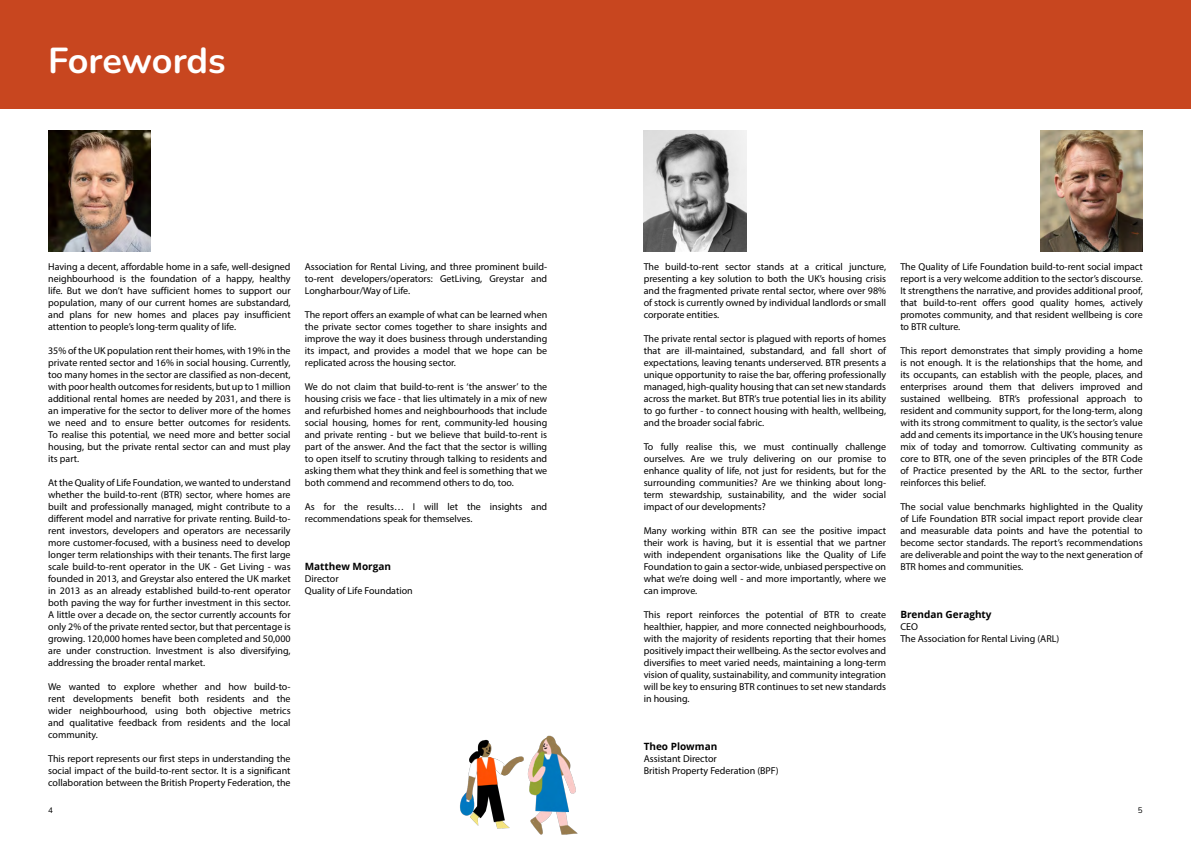
<style>
.page{position:relative;width:1191px;height:842px;background:#fff}
.page>*{position:absolute;margin:0;border:0;box-sizing:border-box;transform-origin:0 0}
.t1{font:700 36px "Nunito";letter-spacing:-.01em;color:#fff}
.t2{font:10px/12px "Myriad Pro";color:#000;text-align:justify}
.t3{font:700 10px "Open Sans";color:#000}
.t4{font:8px "Nunito";color:#000}
</style>
<div class="page">
<div style="left:0;top:0;width:1191px;height:109px;background:#c8461f"></div>
<img style="left:1040px;top:131px;width:102px;height:121px">
<img style="left:643px;top:131px;width:103px;height:121px">
<img style="left:48px;top:131px;width:103px;height:121px">
<img style="left:460px;top:735px;width:118px;height:100px">
<h1 class="t1" style="left:48px;top:35px;width:179px">Forewords</h1>
<p class="t2" style="left:48px;top:261px;width:244px">Having a decent, affordable home in a safe, well-designed neighbourhood is the foundation of a happy, healthy life. But we don’t have sufficient homes to support our population, many of our current homes are substandard, and plans for new homes and places pay insufficient attention to people’s long-term quality of life.</p>
<p class="t2" style="left:48px;top:345px;width:244px">35% of the UK population rent their homes, with 19% in the private rented sector and 16% in social housing. Currently, too many homes in the sector are classified as non-decent, with poor health outcomes for residents, but up to 1 million additional rental homes are needed by 2031, and there is an imperative for the sector to deliver more of the homes we need and to ensure better outcomes for residents.<br>To realise this potential, we need more and better social housing, but the private rental sector can and must play its part.</p>
<p class="t2" style="left:48px;top:477px;width:244px">At the Quality of Life Foundation, we wanted to understand whether the build-to-rent (BTR) sector, where homes are built and professionally managed, might contribute to a different model and narrative for private renting. Build-to&shy;rent investors, developers and operators are necessarily more customer-focused, with a business need to develop longer term relationships with their tenants. The first large scale build-to-rent operator in the UK - Get Living - was founded in 2013, and Greystar also entered the UK market in 2013 as an already established build-to-rent operator both paving the way for further investment in this sector.<br>A little over a decade on, the sector currently accounts for only 2% of the private rented sector, but that percentage is growing. 120,000 homes have been completed and 50,000 are under construction. Investment is also diversifying, addressing the broader rental market.</p>
<p class="t2" style="left:48px;top:681px;width:244px">We wanted to explore whether and how build-to&shy;rent developments benefit both residents and the wider neighbourhood, using both objective metrics and qualitative feedback from residents and the local community.</p>
<p class="t2" style="left:48px;top:753px;width:244px">This report represents our first steps in understanding the social impact of the build-to-rent sector. It is a significant collaboration between the British Property Federation, the</p>
<p class="t2" style="left:305px;top:261px;width:244px">Association for Rental Living, and three prominent build&shy;to-rent developers/operators: GetLiving, Greystar and Longharbour/Way of Life.</p>
<p class="t2" style="left:305px;top:309px;width:244px">The report offers an example of what can be learned when the private sector comes together to share insights and improve the way it does business through understanding its impact, and provides a model that we hope can be replicated across the housing sector.</p>
<p class="t2" style="left:305px;top:381px;width:244px">We do not claim that build-to-rent is ‘the answer’ to the housing crisis we face - that lies ultimately in a mix of new and refurbished homes and neighbourhoods that include social housing, homes for rent, community-led housing and private renting - but we believe that build-to-rent is part of the answer. And the fact that the sector is willing to open itself to scrutiny through talking to residents and asking them what they think and feel is something that we both commend and recommend others to do, too.</p>
<p class="t2" style="left:305px;top:501px;width:244px">As for the results… I will let the insights and recommendations speak for themselves.</p>
<p class="t3" style="left:305px;top:559px;width:88px">Matthew Morgan</p>
<p class="t2" style="left:305px;top:573px;width:109px">Director<br>Quality of Life Foundation</p>
<p class="t2" style="left:643px;top:261px;width:244px">The build-to-rent sector stands at a critical juncture, presenting a key solution to both the UK’s housing crisis and the fragmented private rental sector, where over 98% of stock is currently owned by individual landlords or small corporate entities.</p>
<p class="t2" style="left:643px;top:333px;width:244px">The private rental sector is plagued with reports of homes that are ill-maintained, substandard, and fall short of expectations, leaving tenants underserved. BTR presents a unique opportunity to raise the bar, offering professionally managed, high-quality housing that can set new standards across the market. But BTR’s true potential lies in its ability to go further - to connect housing with health, wellbeing, and the broader social fabric.</p>
<p class="t2" style="left:643px;top:441px;width:244px">To fully realise this, we must continually challenge ourselves. Are we truly delivering on our promise to enhance quality of life, not just for residents, but for the surrounding communities? Are we thinking about long&shy;term stewardship, sustainability, and the wider social impact of our developments?</p>
<p class="t2" style="left:643px;top:525px;width:244px">Many working within BTR can see the positive impact their work is having, but it is essential that we partner with independent organisations like the Quality of Life Foundation to gain a sector-wide, unbiased perspective on what we’re doing well - and more importantly, where we can improve.</p>
<p class="t2" style="left:643px;top:609px;width:244px">This report reinforces the potential of BTR to create healthier, happier, and more connected neighbourhoods, with the majority of residents reporting that their homes positively impact their wellbeing. As the sector evolves and diversifies to meet varied needs, maintaining a long-term vision of quality, sustainability, and community integration will be key to ensuring BTR continues to set new standards in housing.</p>
<p class="t3" style="left:643px;top:739px;width:75px">Theo Plowman</p>
<p class="t2" style="left:643px;top:753px;width:136px">Assistant Director<br>British Property Federation (BPF)</p>
<p class="t2" style="left:900px;top:261px;width:244px">The Quality of Life Foundation build-to-rent social impact report is a very welcome addition to the sector’s discourse.<br>It strengthens the narrative, and provides additional proof, that build-to-rent offers good quality homes, actively promotes community, and that resident wellbeing is core to BTR culture.</p>
<p class="t2" style="left:900px;top:345px;width:244px">This report demonstrates that simply providing a home is not enough. It is the relationships that the home, and its occupants, can establish with the people, places, and enterprises around them that delivers improved and sustained wellbeing. BTR’s professional approach to resident and community support, for the long-term, along with its strong commitment to quality, is the sector’s value add and cements its importance in the UK’s housing tenure mix of today and tomorrow. Cultivating community as core to BTR, one of the seven principles of the BTR Code of Practice presented by the ARL to the sector, further reinforces this belief.</p>
<p class="t2" style="left:900px;top:501px;width:244px">The social value benchmarks highlighted in the Quality of Life Foundation BTR social impact report provide clear and measurable data points and have the potential to become sector standards. The report’s recommendations are deliverable and point the way to the next generation of BTR homes and communities.</p>
<p class="t3" style="left:900px;top:607px;width:93px">Brendan Geraghty</p>
<p class="t2" style="left:900px;top:621px;width:160px">CEO<br>The Association for Rental Living (ARL)</p>
<p class="t4" style="left:48px;top:804px;width:6px">4</p>
<p class="t4" style="left:1138px;top:804px;width:6px">5</p>
</div>
